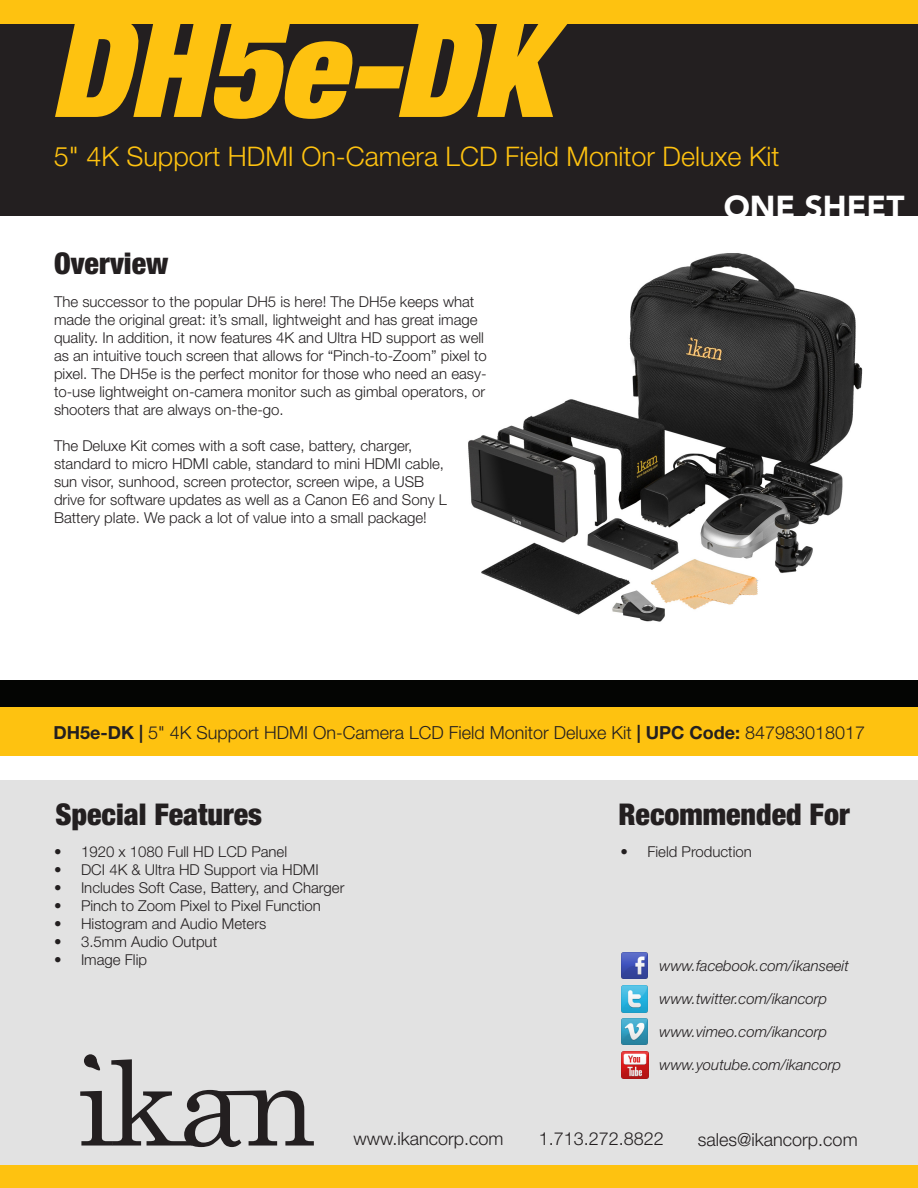
<style>
.page{position:relative;width:918px;height:1188px;background:#fff}
.page>*{position:absolute;margin:0;border:0;box-sizing:border-box;transform-origin:0 0}
.t1{font:italic 900 condensed 136.5px "Helvetica Neue LT Std";color:#fec210}
.t2{font:900 31.5px "Avenir LT Std";color:#fff}
.t3{font:900 condensed 30px "Helvetica Neue LT Std";color:#231f20}
.t4{font:300 27px "Helvetica Neue LT Std";color:#fec210}
.t5{font:300 18px "Helvetica Neue LT Std";color:#231f20}
.t6{font:300 15px/18px "Helvetica Neue LT Std";color:#231f20}
.t7{font:italic 300 15px "Helvetica Neue LT Std";color:#231f20}
.s1{font-weight:700}
</style>
<div class="page">
<div style="left:0;top:780px;width:918px;height:408px;background:#e2e2e2"></div>
<svg style="left:80px;top:1054px;width:234px;height:93px"></svg>
<div style="left:0;top:0;width:918px;height:216px;background:#231f20"></div>
<img style="left:468px;top:253px;width:395px;height:369px">
<div style="left:0;top:0;width:918px;height:24px;background:#fec210"></div>
<div style="left:0;top:705px;width:918px;height:51px;background:#fec210"></div>
<div style="left:0;top:680px;width:918px;height:27px;background:#040503"></div>
<div style="left:0;top:1165px;width:918px;height:23px;background:#fec210"></div>
<img style="left:621px;top:952px;width:27px;height:27px">
<img style="left:621px;top:985px;width:27px;height:28px">
<img style="left:621px;top:1018px;width:27px;height:27px">
<img style="left:621px;top:1051px;width:28px;height:28px">
<p class="t1" style="left:50px;top:-19px;width:502px">DH5e-DK</p>
<p class="t4" style="left:54px;top:140px;width:727px">5" 4K Support HDMI On-Camera LCD Field Monitor Deluxe Kit</p>
<p class="t3" style="left:54px;top:245px;width:116px">Overview</p>
<p class="t6" style="left:54px;top:292px;width:434px">The successor to the popular DH5 is here! The DH5e keeps what made the original great: it’s small, lightweight and has great image quality. In addition, it now features 4K and Ultra HD support as well as an intuitive touch screen that allows for “Pinch-to-Zoom” pixel to pixel. The DH5e is the perfect monitor for those who need an easy&shy;to-use lightweight on-camera monitor such as gimbal operators, or shooters that are always on-the-go.</p>
<p class="t6" style="left:54px;top:436px;width:394px">The Deluxe Kit comes with a soft case, battery, charger, standard to micro HDMI cable, standard to mini HDMI cable, sun visor, sunhood, screen protector, screen wipe, a USB drive for software updates as well as a Canon E6 and Sony L Battery plate. We pack a lot of value into a small package!</p>
<p class="t2" style="left:724px;top:187px;width:182px">ONE SHEET</p>
<p class="t5" style="left:53px;top:722px;width:813px"><span class="s1">DH5e-DK |</span> 5" 4K Support HDMI On-Camera LCD Field Monitor Deluxe Kit <span class="s1">| UPC Code:</span> 847983018017</p>
<p class="t3" style="left:56px;top:796px;width:208px">Special Features</p>
<p class="t3" style="left:618px;top:796px;width:233px">Recommended For</p>
<p class="t6" style="left:54px;top:842px;width:235px">• 1920 x 1080 Full HD LCD Panel</p>
<p class="t6" style="left:54px;top:860px;width:266px">• DCI 4K &amp; Ultra HD Support via HDMI</p>
<p class="t6" style="left:54px;top:878px;width:292px">• Includes Soft Case, Battery, and Charger</p>
<p class="t6" style="left:54px;top:896px;width:269px">• Pinch to Zoom Pixel to Pixel Function</p>
<p class="t6" style="left:54px;top:914px;width:214px">• Histogram and Audio Meters</p>
<p class="t6" style="left:54px;top:932px;width:165px">• 3.5mm Audio Output</p>
<p class="t6" style="left:54px;top:950px;width:95px">• Image Flip</p>
<p class="t6" style="left:620px;top:842px;width:133px">• Field Production</p>
<p class="t7" style="left:660px;top:957px;width:191px">www.facebook.com/ikanseeit</p>
<p class="t7" style="left:660px;top:990px;width:169px">www.twitter.com/ikancorp</p>
<p class="t7" style="left:660px;top:1023px;width:169px">www.vimeo.com/ikancorp</p>
<p class="t7" style="left:660px;top:1056px;width:183px">www.youtube.com/ikancorp</p>
<p class="t5" style="left:353px;top:1128px;width:152px">www.ikancorp.com</p>
<p class="t5" style="left:539px;top:1128px;width:127px">1.713.272.8822</p>
<p class="t5" style="left:698px;top:1128px;width:161px">sales@ikancorp.com</p>
</div>
